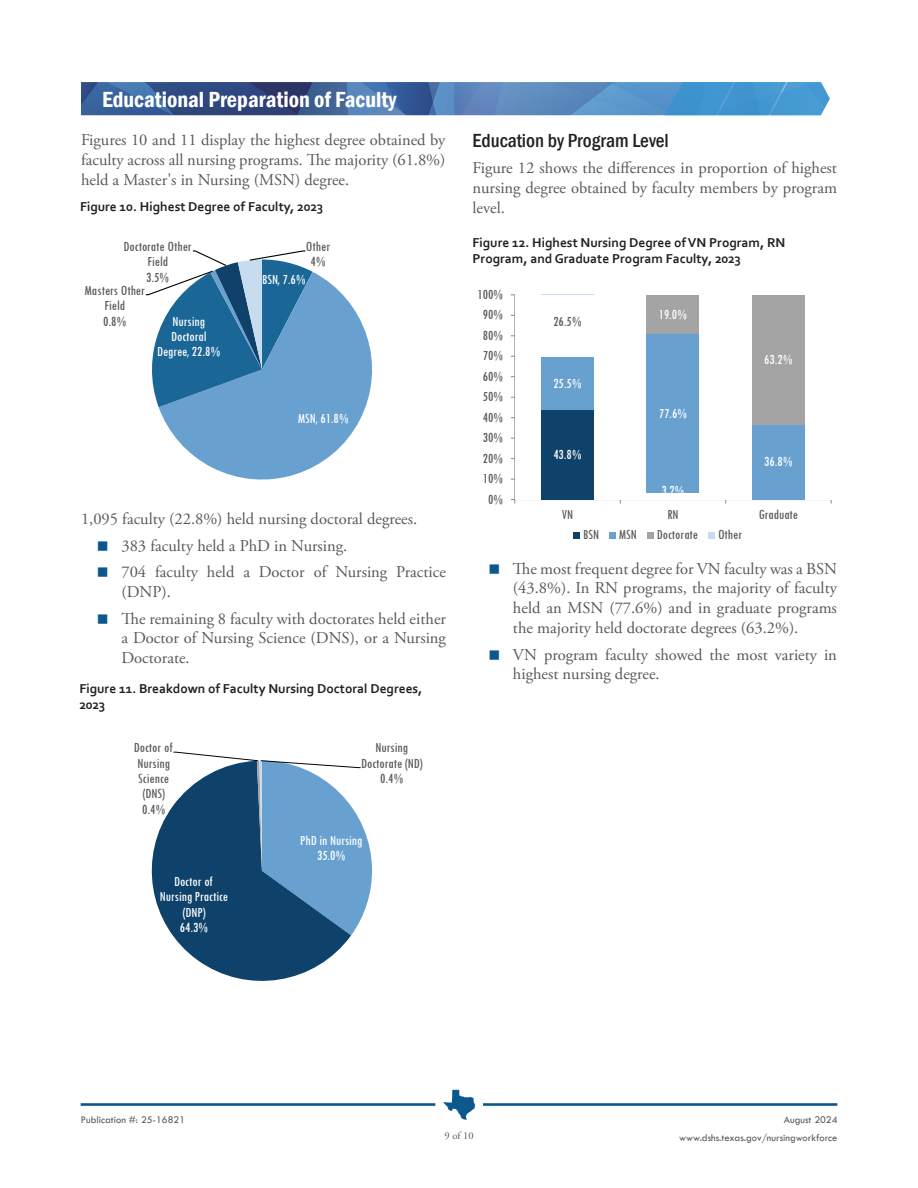
<style>
.page{position:relative;width:918px;height:1188px;background:#fff}
.page>*{position:absolute;margin:0;border:0;box-sizing:border-box;transform-origin:0 0}
.t1{font:600 condensed 22.5px "Franklin Gothic";color:#fff}
.t2{font:500 condensed 19.5px "Franklin Gothic";color:#231f20}
.t3{font:16.5px/19.8px "Adobe Garamond Pro";color:#57585a}
.t4{font:condensed 14.4px/20.5px "Tw Cen";color:#595959;text-align:center}
.t5{font:condensed 14.4px/15.5px "Tw Cen";color:#fff;text-align:center}
.t6{font:700 13.5px/16.2px "Corbel";color:#231f20}
.t7{font:10.5px/18.8px "Tw Cen";color:#57585a;text-align:right}
.t8{font:10.5px "Adobe Garamond Pro";color:#57585a}
</style>
<div class="page">
<hr style="left:81px;top:1103px;width:354px;height:3px;background:#0b578e">
<svg style="left:443px;top:1090px;width:32px;height:30px"></svg>
<hr style="left:483px;top:1103px;width:354px;height:3px;background:#0b578e">
<div style="left:708px;top:532px;width:7px;height:7px;background:#c7ddef"></div>
<div style="left:647px;top:532px;width:7px;height:7px;background:#a5a4a4"></div>
<div style="left:609px;top:532px;width:7px;height:7px;background:#68a1d0"></div>
<div style="left:573px;top:532px;width:7px;height:7px;background:#0e426a"></div>
<svg style="left:511px;top:499px;width:5px;height:5px"></svg>
<div style="left:515px;top:295px;width:316px;height:205px;background:#fff"></div>
<img style="left:81px;top:82px;width:584px;height:33px">
<svg style="left:665px;top:82px;width:165px;height:33px;background:#4899d1"></svg>
<svg style="left:159px;top:272px;width:213px;height:208px;fill:#68a1d0"></svg>
<svg style="left:145px;top:250px;width:168px;height:157px"></svg>
<svg style="left:151px;top:806px;width:200px;height:175px;fill:#0e426a"></svg>
<svg style="left:173px;top:752px;width:199px;height:183px"></svg>
<div style="left:541px;top:410px;width:53px;height:90px;background:#0e426a"></div>
<div style="left:541px;top:358px;width:53px;height:52px;background:#68a1d0"></div>
<div style="left:752px;top:424px;width:53px;height:76px;background:#68a1d0"></div>
<div style="left:647px;top:334px;width:52px;height:159px;background:#68a1d0"></div>
<div style="left:752px;top:295px;width:53px;height:129px;background:#a5a4a4"></div>
<div style="left:647px;top:295px;width:52px;height:39px;background:#a5a4a4"></div>
<h2 class="t1" style="left:102px;top:84px;width:296px">Educational Preparation of Faculty</h2>
<p class="t3" style="left:81px;top:130px;width:366px;text-align:justify">Figures 10 and 11 display the highest degree obtained by faculty across all nursing programs. Te majority (61.8%) held a Master's in Nursing (MSN) degree.</p>
<p class="t6" style="left:80px;top:198px;width:245px">Figure 10. Highest Degree of Faculty, 2023</p>
<p class="t4" style="left:124px;top:236px;width:70px">Doctorate Other</p>
<p class="t4" style="left:306px;top:236px;width:26px">Other</p>
<p class="t4" style="left:147px;top:251px;width:22px">Field</p>
<p class="t4" style="left:310px;top:251px;width:17px">4%</p>
<p class="t4" style="left:146px;top:267px;width:25px">3.5%</p>
<p class="t5" style="left:262px;top:271px;width:45px">BSN, 7.6%</p>
<p class="t4" style="left:85px;top:282px;width:62px;line-height:15.5px">Masters Other<br>Field<br>0.8%</p>
<p class="t5" style="left:157px;top:313px;width:65px">Nursing<br>Doctoral<br>Degree, 22.8%</p>
<p class="t5" style="left:298px;top:410px;width:52px">MSN, 61.8%</p>
<p class="t3" style="left:121px;top:506px;width:326px;line-height:26.5px;text-indent:-40px">1,095 faculty (22.8%) held nursing doctoral degrees.<br>383 faculty held a PhD in Nursing.<br>704 faculty held a Doctor of Nursing Practice</p>
<p class="t3" style="left:121px;top:579px;width:326px;line-height:26.5px">(DNP).<br>Te remaining 8 faculty with doctorates held either</p>
<p class="t3" style="left:121px;top:629px;width:326px">a Doctor of Nursing Science (DNS), or a Nursing<br>Doctorate.</p>
<p class="t6" style="left:79px;top:680px;width:345px">Figure 11. Breakdown of Faculty Nursing Doctoral Degrees,<br>2023</p>
<p class="t4" style="left:134px;top:737px;width:40px">Doctor of</p>
<p class="t4" style="left:376px;top:737px;width:34px">Nursing</p>
<p class="t4" style="left:138px;top:753px;width:34px">Nursing</p>
<p class="t4" style="left:361px;top:753px;width:63px">Doctorate (ND)</p>
<p class="t4" style="left:138px;top:768px;width:33px">Science</p>
<p class="t4" style="left:380px;top:768px;width:25px">0.4%</p>
<p class="t4" style="left:142px;top:786px;width:25px;line-height:15.5px;text-align:left">(DNS)<br>0.4%</p>
<p class="t5" style="left:300px;top:832px;width:64px">PhD in Nursing<br>35.0%</p>
<p class="t5" style="left:160px;top:873px;width:70px">Doctor of<br>Nursing Practice (DNP)<br>64.3%</p>
<h3 class="t2" style="left:472px;top:127px;width:198px">Education by Program Level</h3>
<p class="t3" style="left:472px;top:159px;width:366px;text-align:justify">Figure 12 shows the diferences in proportion of highest nursing degree obtained by faculty members by program level.</p>
<p class="t6" style="left:472px;top:234px;width:314px">Figure 12. Highest Nursing Degree of VN Program, RN<br>Program, and Graduate Program Faculty, 2023</p>
<p class="t4" style="left:478px;top:284px;width:27px">100%<br>90%</p>
<p class="t4" style="left:553px;top:311px;width:30px">26.5%</p>
<p class="t4" style="left:483px;top:325px;width:22px">80%<br>70%<br>60%<br>50%<br>40%<br>30%<br>20%<br>10%<br>0%</p>
<p class="t5" style="left:659px;top:306px;width:30px">19.0%</p>
<p class="t5" style="left:764px;top:351px;width:30px">63.2%</p>
<p class="t5" style="left:553px;top:375px;width:30px">25.5%</p>
<p class="t5" style="left:659px;top:405px;width:30px">77.6%</p>
<p class="t5" style="left:553px;top:446px;width:30px">43.8%</p>
<p class="t5" style="left:764px;top:454px;width:30px">36.8%</p>
<p class="t5" style="left:661px;top:483px;width:25px">3.2%</p>
<p class="t4" style="left:562px;top:504px;width:13px">VN</p>
<p class="t4" style="left:667px;top:504px;width:13px">RN</p>
<p class="t4" style="left:759px;top:504px;width:41px">Graduate</p>
<p class="t4" style="left:583px;top:524px;width:17px">BSN</p>
<p class="t4" style="left:619px;top:524px;width:19px">MSN</p>
<p class="t4" style="left:657px;top:524px;width:43px">Doctorate</p>
<p class="t4" style="left:718px;top:524px;width:26px">Other</p>
<p class="t3" style="left:513px;top:559px;width:326px;text-align:justify">Te most frequent degree for VN faculty was a BSN (43.8%). In RN programs, the majority of faculty held an MSN (77.6%) and in graduate programs the majority held doctorate degrees (63.2%).</p>
<p class="t3" style="left:513px;top:645px;width:325px">VN program faculty showed the most variety in highest nursing degree.</p>
<p class="t7" style="left:81px;top:1110px;width:106px">Publication #: 25-16821</p>
<p class="t7" style="left:679px;top:1110px;width:160px">August 2024 www.dshs.texas.gov/nursingworkforce</p>
<p class="t8" style="left:445px;top:1129px;width:31px">9 of 10</p>
</div>
